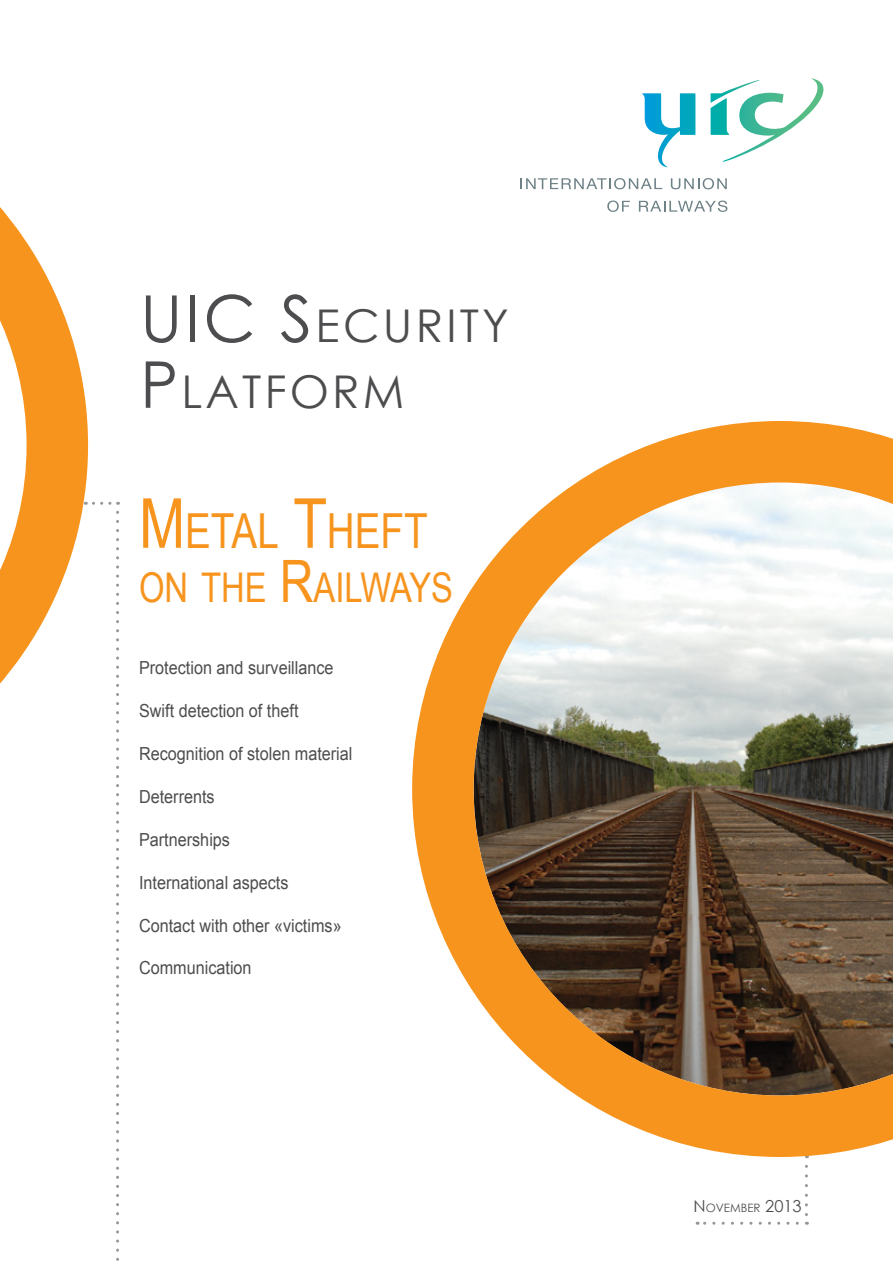
<style>
.page{position:relative;width:893px;height:1263px;background:#fff}
.page>*{position:absolute;margin:0;border:0;box-sizing:border-box;transform-origin:0 0}
.t1{font:48.3px "Arial";color:#f7941e;scale:.8 1}
.t2{font:45.15px/66px "Century Gothic";letter-spacing:.07em;color:#4d4d4f}
.t3{font:40.95px "Arial";color:#f7941e;scale:.8 1}
.t4{font:18px "Arial";color:#4d4d4f;scale:.9 1}
.t5{font:11.55px "Century Gothic";color:#4d4d4f}
.s1{font-size:64.5px}
.s2{font-size:69px}
.s3{font-size:58.5px}
.s4{font-size:16.5px}
</style>
<div class="page">
<svg style="left:520px;top:178px;width:142px;height:11px"></svg>
<svg style="left:671px;top:178px;width:56px;height:11px"></svg>
<svg style="left:607px;top:201px;width:23px;height:11px"></svg>
<svg style="left:639px;top:201px;width:88px;height:11px"></svg>
<svg style="left:711px;top:78px;width:113px;height:84px"></svg>
<svg style="left:642px;top:93px;width:53px;height:74px"></svg>
<svg style="left:805px;top:1166px;width:3px;height:59px"></svg>
<svg style="left:697px;top:1222px;width:100px;height:3px"></svg>
<svg style="left:93px;top:502px;width:26px;height:3px"></svg>
<svg style="left:116px;top:512px;width:3px;height:749px"></svg>
<svg style="left:412px;top:421px;width:481px;height:736px"></svg>
<svg style="left:0;top:207px;width:88px;height:477px;fill:#f7941e"></svg>
<h2 class="t2" style="left:140px;top:292px;width:370px"><span class="s1">UIC S</span>ECU RITY<br><span class="s1">P</span>LATFORM</h2>
<h1 class="t1" style="left:139px;top:499px;width:362px"><span class="s2">M</span>ETAL <span class="s2">T</span>HEFT</h1>
<h3 class="t3" style="left:139px;top:561px;width:394px">ON THE <span class="s3">R</span>AILWAYS</h3>
<p class="t4" style="left:139px;top:656px;width:218px">Protection and surveillance</p>
<p class="t4" style="left:139px;top:699px;width:179px">Swift detection of theft</p>
<p class="t4" style="left:139px;top:742px;width:239px">Recognition of stolen material</p>
<p class="t4" style="left:139px;top:785px;width:86px">Deterrents</p>
<p class="t4" style="left:139px;top:828px;width:103px">Partnerships</p>
<p class="t4" style="left:139px;top:871px;width:168px">International aspects</p>
<p class="t4" style="left:139px;top:913px;width:227px">Contact with other «victims»</p>
<p class="t4" style="left:139px;top:956px;width:127px">Communication</p>
<p class="t5" style="left:694px;top:1199px;width:110px"><span class="s4">N</span>OVEMBER <span class="s4">2013</span></p>
</div>
